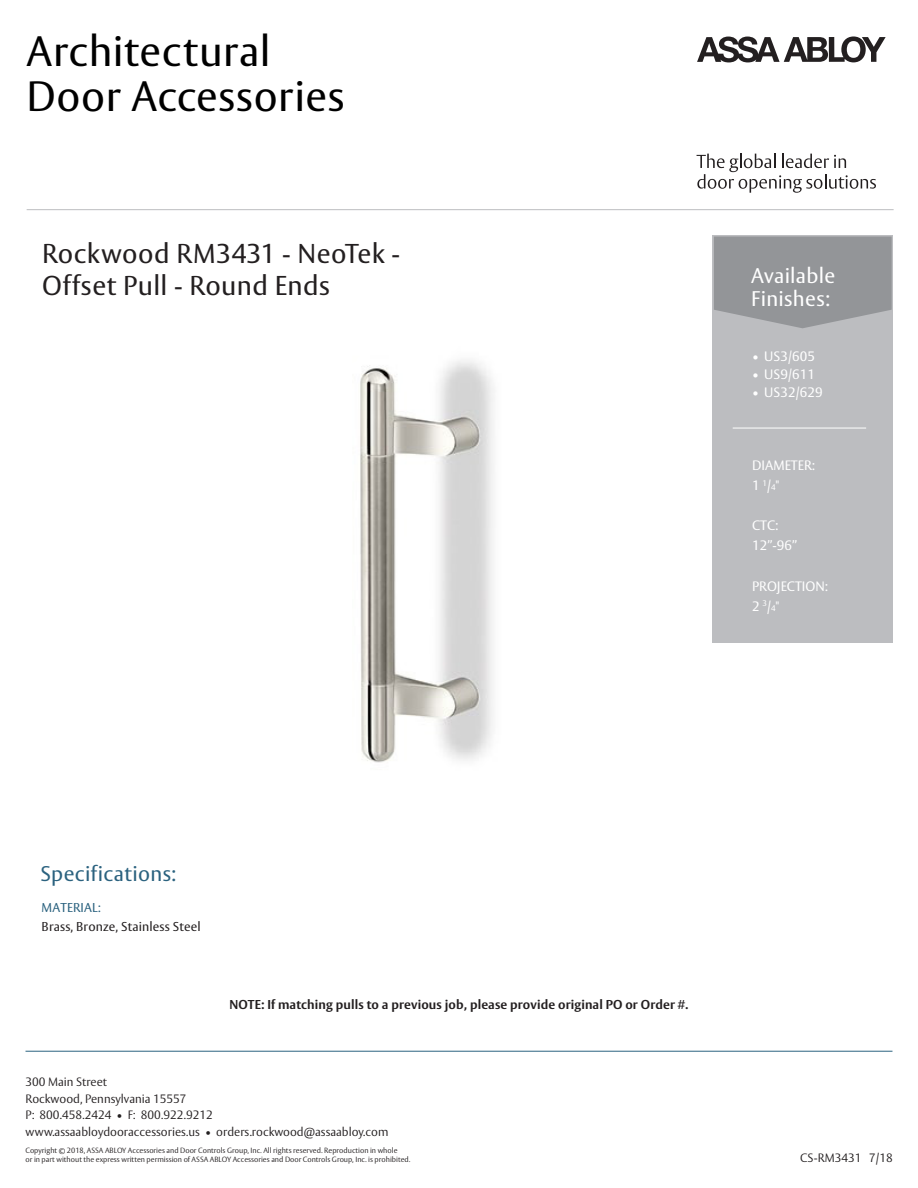
<style>
.page{position:relative;width:918px;height:1188px;background:#fff}
.page>*{position:absolute;margin:0;border:0;box-sizing:border-box;transform-origin:0 0}
.t1{font:42px/45.8px "ASSA Vesta";letter-spacing:.015em;color:#000}
.t2{font:27px "ASSA Vesta";letter-spacing:.015em;color:#231f20}
.t3{font:21px/22.5px "ASSA Vesta";letter-spacing:.015em;color:#fff}
.t4{font:21px "ASSA Vesta";letter-spacing:.015em;color:#2b627f}
.t5{font:13.5px "ASSA Vesta";color:#fff}
.t6{font:700 12.75px "ASSA Vesta";letter-spacing:.01em;color:#231f20}
.t7{font:12.75px "ASSA Vesta";letter-spacing:.01em;color:#231f20}
.t8{font:12.75px "ASSA Vesta";letter-spacing:.01em;color:#2b627f}
.t9{font:300 12px/16.5px "ASSA Vesta";color:#231f20}
.t10{font:300 7.5px/9px "ASSA Vesta";color:#231f20}
.s1{font-size:8.1px}
</style>
<div class="page">
<div style="left:713px;top:235px;width:180px;height:408px;background:#bcbdc0"></div>
<svg style="left:714px;top:237px;width:178px;height:91px;background:#97989b"></svg>
<hr style="left:733px;top:428px;width:133px;height:1px;background:#fff">
<svg style="left:697px;top:36px;width:189px;height:26px"></svg>
<svg style="left:697px;top:154px;width:179px;height:39px"></svg>
<hr style="left:27px;top:209px;width:867px;height:1px;background:#bcbdc0">
<img style="left:360px;top:360px;width:134px;height:403px">
<hr style="left:26px;top:1051px;width:866px;height:1px;background:#2b627f">
<p class="t1" style="left:27px;top:30px;width:319px">Architectural<br>Door Accessories</p>
<p class="t2" style="left:42px;top:237px;width:360px">Rockwood RM3431 - NeoTek -</p>
<p class="t2" style="left:42px;top:270px;width:290px">Offset Pull - Round Ends</p>
<p class="t3" style="left:751px;top:265px;width:86px">Available<br>Finishes:</p>
<p class="t5" style="left:752px;top:348px;width:64px">• US3/605</p>
<p class="t5" style="left:752px;top:366px;width:64px">• US9/611</p>
<p class="t5" style="left:752px;top:384px;width:72px">• US32/629</p>
<p class="t5" style="left:752px;top:457px;width:64px">DIAMETER:</p>
<p class="t5" style="left:752px;top:477px;width:29px">1 <sup>1</sup>/<span class="s1">4</span>"</p>
<p class="t5" style="left:752px;top:517px;width:28px">CTC:</p>
<p class="t5" style="left:752px;top:538px;width:46px">12”-96”</p>
<p class="t5" style="left:752px;top:578px;width:77px">PROJECTION:</p>
<p class="t5" style="left:752px;top:598px;width:29px">2 <sup>3</sup>/<span class="s1">4</span>"</p>
<p class="t4" style="left:41px;top:861px;width:137px">Specifications:</p>
<p class="t8" style="left:42px;top:900px;width:61px">MATERIAL:</p>
<p class="t7" style="left:42px;top:918px;width:161px">Brass, Bronze, Stainless Steel</p>
<p class="t6" style="left:229px;top:996px;width:461px">NOTE: If matching pulls to a previous job, please provide original PO or Order #.</p>
<p class="t9" style="left:26px;top:1074px;width:163px">300 Main Street<br>Rockwood, Pennsylvania 15557</p>
<p class="t9" style="left:26px;top:1107px;width:189px">P: 800.458.2424 • F: 800.922.9212</p>
<p class="t9" style="left:26px;top:1124px;width:364px">www.assaabloydooraccessories.us • orders.rockwood@assaabloy.com</p>
<p class="t10" style="left:26px;top:1147px;width:386px">Copyright © 2018, ASSA ABLOY Accessories and Door Controls Group, Inc. All rights reserved. Reproduction in whole<br>or in part without the express written permission of ASSA ABLOY Accessories and Door Controls Group, Inc. is prohibited.</p>
<p class="t9" style="left:800px;top:1151px;width:94px">CS-RM3431 7/18</p>
</div>
